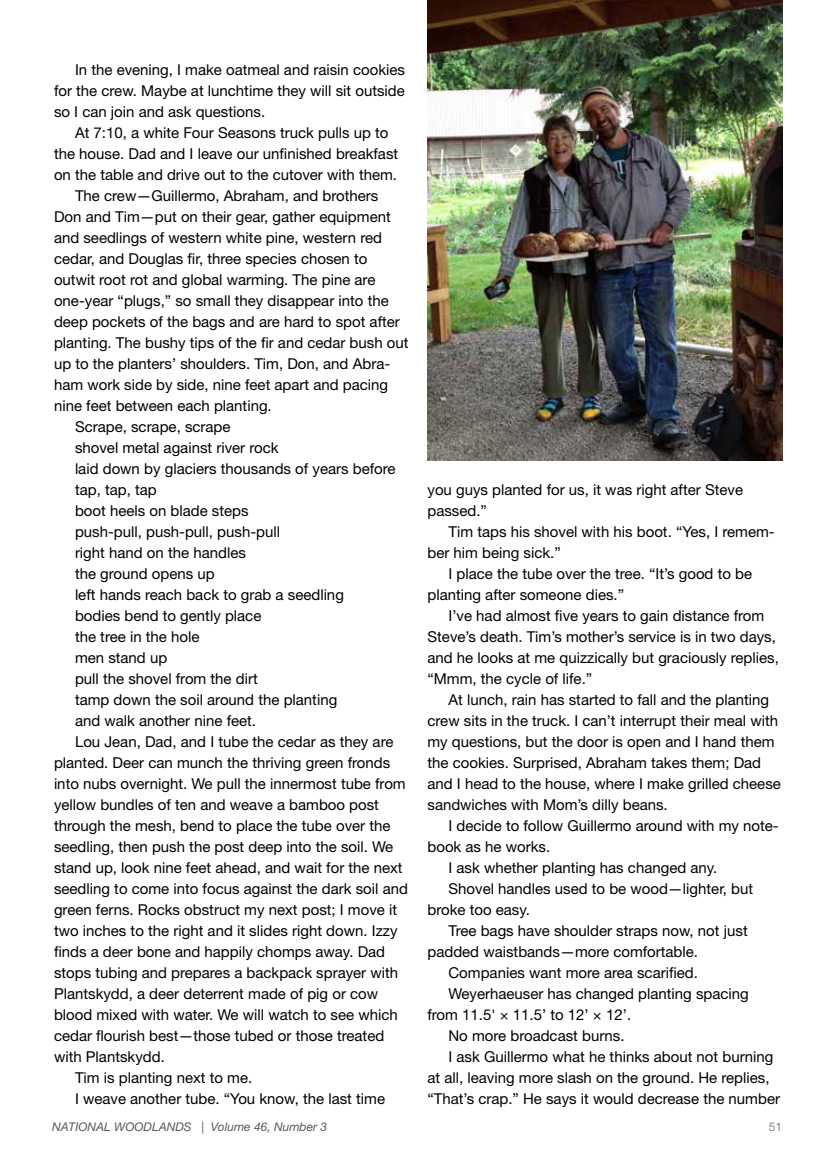
<style>
.page{position:relative;width:837px;height:1161px;background:#fff}
.page>*{position:absolute;margin:0;border:0;box-sizing:border-box;transform-origin:0 0}
.t1{font:15px/21px "Helvetica Neue LT Std";color:#000;text-align:justify}
.t2{font:italic 12px "Helvetica Neue LT Std";color:#58595b}
.t3{font:300 12px "Helvetica Neue LT Std";color:#58595b}
</style>
<div class="page">
<img style="left:428px;top:0;width:355px;height:460px">
<p class="t1" style="left:54px;top:59px;width:353px;text-indent:21px">In the evening, I make oatmeal and raisin cookies for the crew. Maybe at lunchtime they will sit outside so I can join and ask questions.</p>
<p class="t1" style="left:75px;top:122px;width:315px">At 7:10, a white Four Seasons truck pulls up to</p>
<p class="t1" style="left:54px;top:143px;width:346px">the house. Dad and I leave our unfinished breakfast</p>
<p class="t1" style="left:54px;top:164px;width:345px">on the table and drive out to the cutover with them.</p>
<p class="t1" style="left:75px;top:185px;width:305px">The crew—Guillermo, Abraham, and brothers</p>
<p class="t1" style="left:54px;top:206px;width:338px">Don and Tim—put on their gear, gather equipment</p>
<p class="t1" style="left:54px;top:227px;width:330px">and seedlings of western white pine, western red</p>
<p class="t1" style="left:54px;top:248px;width:315px">cedar, and Douglas fir, three species chosen to</p>
<p class="t1" style="left:54px;top:269px;width:323px">outwit root rot and global warming. The pine are</p>
<p class="t1" style="left:54px;top:290px;width:336px">one-year “plugs,” so small they disappear into the</p>
<p class="t1" style="left:54px;top:311px;width:347px">deep pockets of the bags and are hard to spot after</p>
<p class="t1" style="left:54px;top:332px;width:356px">planting. The bushy tips of the fir and cedar bush out</p>
<p class="t1" style="left:54px;top:353px;width:338px">up to the planters’ shoulders. Tim, Don, and Abra-</p>
<p class="t1" style="left:54px;top:374px;width:336px">ham work side by side, nine feet apart and pacing</p>
<p class="t1" style="left:54px;top:395px;width:219px">nine feet between each planting.</p>
<p class="t1" style="left:75px;top:416px;width:157px">Scrape, scrape, scrape</p>
<p class="t1" style="left:75px;top:437px;width:205px">shovel metal against river rock</p>
<p class="t1" style="left:75px;top:458px;width:322px">laid down by glaciers thousands of years before</p>
<p class="t1" style="left:75px;top:479px;width:83px">tap, tap, tap</p>
<p class="t1" style="left:75px;top:500px;width:175px">boot heels on blade steps</p>
<p class="t1" style="left:75px;top:521px;width:207px">push-pull, push-pull, push-pull</p>
<p class="t1" style="left:75px;top:542px;width:172px">right hand on the handles</p>
<p class="t1" style="left:75px;top:563px;width:141px">the ground opens up</p>
<p class="t1" style="left:75px;top:584px;width:270px">left hands reach back to grab a seedling</p>
<p class="t1" style="left:75px;top:605px;width:188px">bodies bend to gently place</p>
<p class="t1" style="left:75px;top:626px;width:126px">the tree in the hole</p>
<p class="t1" style="left:75px;top:647px;width:94px">men stand up</p>
<p class="t1" style="left:75px;top:668px;width:184px">pull the shovel from the dirt</p>
<p class="t1" style="left:75px;top:689px;width:264px">tamp down the soil around the planting</p>
<p class="t1" style="left:75px;top:710px;width:183px">and walk another nine feet.</p>
<p class="t1" style="left:75px;top:731px;width:320px">Lou Jean, Dad, and I tube the cedar as they are</p>
<p class="t1" style="left:54px;top:752px;width:338px">planted. Deer can munch the thriving green fronds</p>
<p class="t1" style="left:54px;top:773px;width:353px">into nubs overnight. We pull the innermost tube from</p>
<p class="t1" style="left:54px;top:794px;width:327px">yellow bundles of ten and weave a bamboo post</p>
<p class="t1" style="left:54px;top:815px;width:338px">through the mesh, bend to place the tube over the</p>
<p class="t1" style="left:54px;top:836px;width:341px">seedling, then push the post deep into the soil. We</p>
<p class="t1" style="left:54px;top:857px;width:350px">stand up, look nine feet ahead, and wait for the next</p>
<p class="t1" style="left:54px;top:878px;width:355px">seedling to come into focus against the dark soil and</p>
<p class="t1" style="left:54px;top:899px;width:345px">green ferns. Rocks obstruct my next post; I move it</p>
<p class="t1" style="left:54px;top:920px;width:345px">two inches to the right and it slides right down. Izzy</p>
<p class="t1" style="left:54px;top:941px;width:333px">finds a deer bone and happily chomps away. Dad</p>
<p class="t1" style="left:54px;top:962px;width:346px">stops tubing and prepares a backpack sprayer with</p>
<p class="t1" style="left:54px;top:983px;width:326px">Plantskydd, a deer deterrent made of pig or cow</p>
<p class="t1" style="left:54px;top:1004px;width:345px">blood mixed with water. We will watch to see which</p>
<p class="t1" style="left:54px;top:1025px;width:332px">cedar flourish best—those tubed or those treated</p>
<p class="t1" style="left:54px;top:1046px;width:112px">with Plantskydd.</p>
<p class="t1" style="left:75px;top:1067px;width:179px">Tim is planting next to me.</p>
<p class="t1" style="left:75px;top:1088px;width:312px">I weave another tube. “You know, the last time</p>
<p class="t1" style="left:428px;top:479px;width:317px">you guys planted for us, it was right after Steve passed.”</p>
<p class="t1" style="left:448px;top:521px;width:328px">Tim taps his shovel with his boot. “Yes, I remem-</p>
<p class="t1" style="left:428px;top:542px;width:135px">ber him being sick.”</p>
<p class="t1" style="left:448px;top:563px;width:305px">I place the tube over the tree. “It’s good to be</p>
<p class="t1" style="left:428px;top:584px;width:198px">planting after someone dies.”</p>
<p class="t1" style="left:448px;top:605px;width:317px">I’ve had almost five years to gain distance from</p>
<p class="t1" style="left:428px;top:626px;width:350px">Steve’s death. Tim’s mother’s service is in two days,</p>
<p class="t1" style="left:428px;top:647px;width:353px">and he looks at me quizzically but graciously replies,</p>
<p class="t1" style="left:428px;top:668px;width:166px">“Mmm, the cycle of life.”</p>
<p class="t1" style="left:448px;top:689px;width:322px">At lunch, rain has started to fall and the planting</p>
<p class="t1" style="left:428px;top:710px;width:352px">crew sits in the truck. I can’t interrupt their meal with</p>
<p class="t1" style="left:428px;top:731px;width:349px">my questions, but the door is open and I hand them</p>
<p class="t1" style="left:428px;top:752px;width:335px">the cookies. Surprised, Abraham takes them; Dad</p>
<p class="t1" style="left:428px;top:773px;width:355px">and I head to the house, where I make grilled cheese</p>
<p class="t1" style="left:428px;top:794px;width:242px">sandwiches with Mom’s dilly beans.</p>
<p class="t1" style="left:448px;top:815px;width:332px">I decide to follow Guillermo around with my note-</p>
<p class="t1" style="left:428px;top:836px;width:124px">book as he works.</p>
<p class="t1" style="left:448px;top:857px;width:270px">I ask whether planting has changed any.</p>
<p class="t1" style="left:448px;top:878px;width:306px">Shovel handles used to be wood—lighter, but</p>
<p class="t1" style="left:428px;top:899px;width:104px">broke too easy.</p>
<p class="t1" style="left:448px;top:920px;width:301px">Tree bags have shoulder straps now, not just</p>
<p class="t1" style="left:428px;top:941px;width:272px">padded waistbands—more comfortable.</p>
<p class="t1" style="left:448px;top:962px;width:251px">Companies want more area scarified.</p>
<p class="t1" style="left:448px;top:983px;width:302px">Weyerhaeuser has changed planting spacing</p>
<p class="t1" style="left:428px;top:1004px;width:205px">from 11.5' × 11.5’ to 12’ × 12’.</p>
<p class="t1" style="left:448px;top:1025px;width:178px">No more broadcast burns.</p>
<p class="t1" style="left:448px;top:1046px;width:327px">I ask Guillermo what he thinks about not burning</p>
<p class="t1" style="left:428px;top:1067px;width:344px">at all, leaving more slash on the ground. He replies,</p>
<p class="t1" style="left:428px;top:1088px;width:354px">“That’s crap.” He says it would decrease the number</p>
<p class="t2" style="left:52px;top:1119px;width:276px">NATIONAL WOODLANDS | Volume 46, Number 3</p>
<p class="t3" style="left:769px;top:1119px;width:15px">51</p>
</div>
